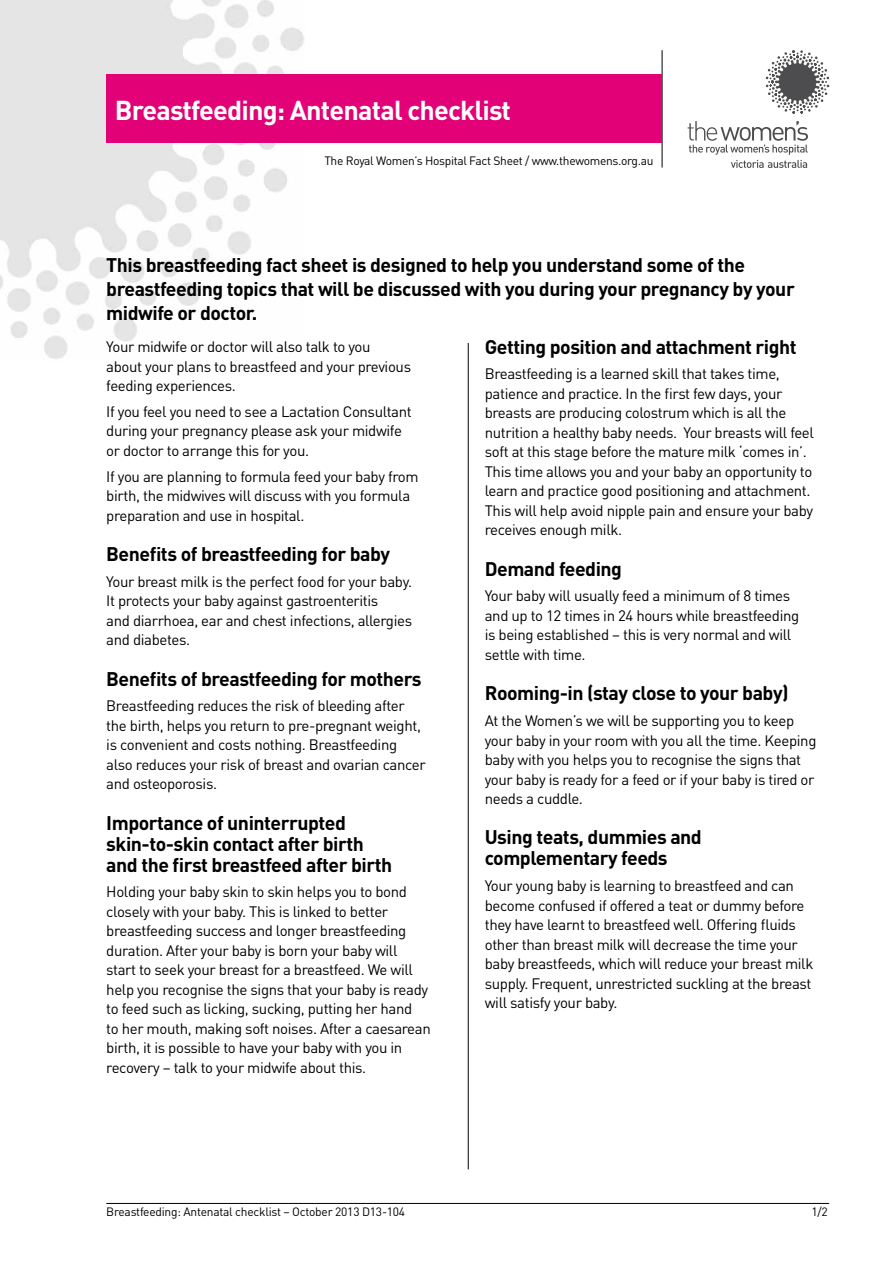
<style>
.page{position:relative;width:893px;height:1263px;background:#fff}
.page>*{position:absolute;margin:0;border:0;box-sizing:border-box;transform-origin:0 0}
.t1{font:700 27px "DIN";letter-spacing:-.03em;color:#fff}
.t2{font:700 19.5px/21px "DIN";letter-spacing:-.025em;color:#000}
.t3{font:15px/19.5px "DIN";letter-spacing:-.025em;color:#000}
.t4{font:12px "DIN";letter-spacing:-.025em;color:#000}
</style>
<div class="page">
<img style="left:0;top:0;width:304px;height:359px">
<svg style="left:688px;top:121px;width:120px;height:47px"></svg>
<svg style="left:766px;top:50px;width:63px;height:64px"></svg>
<hr style="left:106px;top:1203px;width:723px;height:1px;background:#000">
<hr style="left:662px;top:50px;width:1px;height:118px;background:#000">
<hr style="left:468px;top:343px;width:1px;height:826px;background:#000">
<div style="left:106px;top:75px;width:556px;height:68px;background:#e20177"></div>
<h1 class="t1" style="left:115px;top:93px;width:398px">Breastfeeding: Antenatal checklist</h1>
<p class="t4" style="left:324px;top:153px;width:331px">The Royal Women’s Hospital Fact Sheet / www.thewomens.org.au</p>
<h2 class="t2" style="left:106px;top:252px;width:690px;line-height:24px">This breastfeeding fact sheet is designed to help you understand some of the breastfeeding topics that will be discussed with you during your pregnancy by your midwife or doctor.</h2>
<p class="t3" style="left:106px;top:337px;width:306px">Your midwife or doctor will also talk to you<br>about your plans to breastfeed and your previous feeding experiences.</p>
<p class="t3" style="left:106px;top:401px;width:307px">If you feel you need to see a Lactation Consultant during your pregnancy please ask your midwife or doctor to arrange this for you.</p>
<p class="t3" style="left:106px;top:466px;width:314px">If you are planning to formula feed your baby from birth, the midwives will discuss with you formula preparation and use in hospital.</p>
<h2 class="t2" style="left:106px;top:543px;width:285px">Benefits of breastfeeding for baby</h2>
<p class="t3" style="left:106px;top:571px;width:307px">Your breast milk is the perfect food for your baby.<br>It protects your baby against gastroenteritis<br>and diarrhoea, ear and chest infections, allergies and diabetes.</p>
<h2 class="t2" style="left:106px;top:667px;width:317px">Benefits of breastfeeding for mothers</h2>
<p class="t3" style="left:106px;top:696px;width:321px">Breastfeeding reduces the risk of bleeding after the birth, helps you return to pre-pregnant weight, is convenient and costs nothing. Breastfeeding also reduces your risk of breast and ovarian cancer and osteoporosis.</p>
<h2 class="t2" style="left:106px;top:811px;width:288px">Importance of uninterrupted skin-to-skin contact after birth and the first breastfeed after birth</h2>
<p class="t3" style="left:106px;top:882px;width:326px">Holding your baby skin to skin helps you to bond closely with your baby. This is linked to better breastfeeding success and longer breastfeeding duration. After your baby is born your baby will start to seek your breast for a breastfeed. We will help you recognise the signs that your baby is ready to feed such as licking, sucking, putting her hand<br>to her mouth, making soft noises. After a caesarean birth, it is possible to have your baby with you in recovery – talk to your midwife about this.</p>
<h2 class="t2" style="left:485px;top:335px;width:313px">Getting position and attachment right</h2>
<p class="t3" style="left:485px;top:364px;width:331px">Breastfeeding is a learned skill that takes time, patience and practice. In the first few days, your breasts are producing colostrum which is all the nutrition a healthy baby needs. Your breasts will feel soft at this stage before the mature milk ‘comes in’.<br>This time allows you and your baby an opportunity to learn and practice good positioning and attachment.<br>This will help avoid nipple pain and ensure your baby receives enough milk.</p>
<h2 class="t2" style="left:485px;top:557px;width:139px">Demand feeding</h2>
<p class="t3" style="left:485px;top:586px;width:316px">Your baby will usually feed a minimum of 8 times and up to 12 times in 24 hours while breastfeeding is being established – this is very normal and will settle with time.</p>
<h2 class="t2" style="left:485px;top:682px;width:305px">Rooming-in (stay close to your baby)</h2>
<p class="t3" style="left:485px;top:710px;width:333px">At the Women’s we will be supporting you to keep your baby in your room with you all the time. Keeping baby with you helps you to recognise the signs that your baby is ready for a feed or if your baby is tired or needs a cuddle.</p>
<h2 class="t2" style="left:485px;top:826px;width:219px">Using teats, dummies and complementary feeds</h2>
<p class="t3" style="left:485px;top:875px;width:330px">Your young baby is learning to breastfeed and can become confused if offered a teat or dummy before they have learnt to breastfeed well. Offering fluids other than breast milk will decrease the time your baby breastfeeds, which will reduce your breast milk supply. Frequent, unrestricted suckling at the breast will satisfy your baby.</p>
<p class="t4" style="left:106px;top:1204px;width:300px">Breastfeeding: Antenatal checklist – October 2013 D13-104</p>
<p class="t4" style="left:811px;top:1204px;width:18px">1/2</p>
</div>
